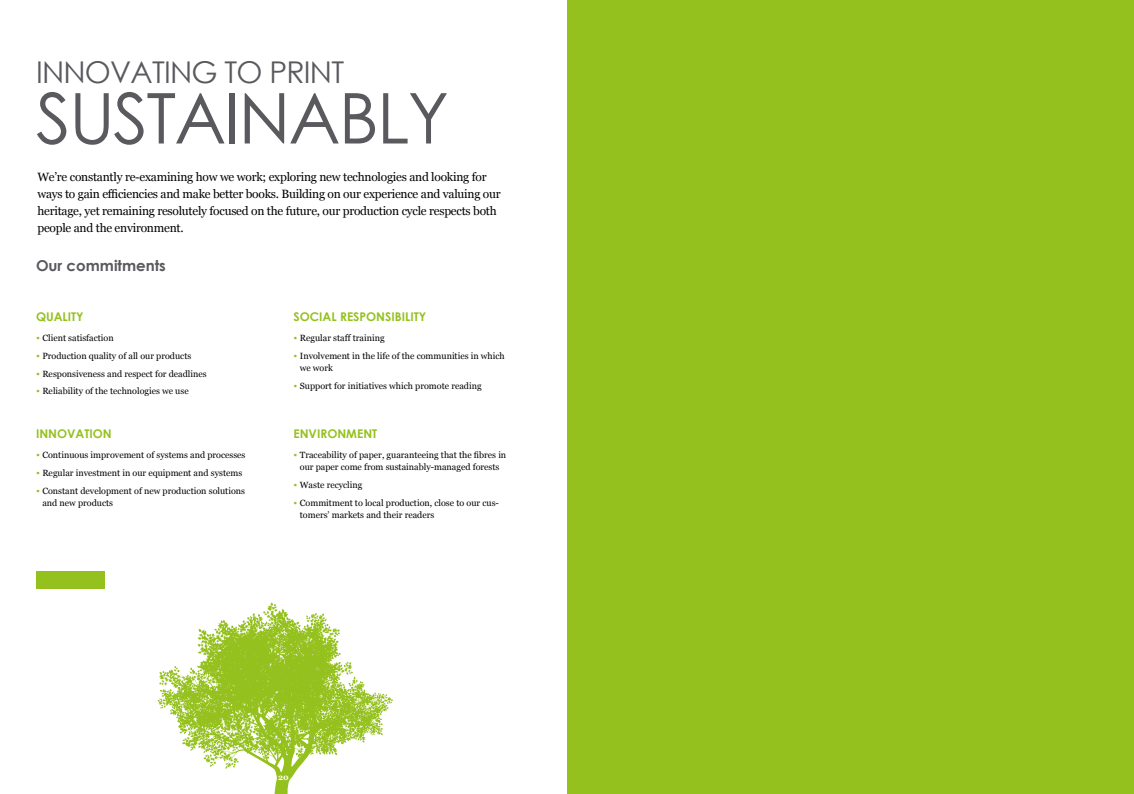
<style>
.page{position:relative;width:1134px;height:794px;background:#fff}
.page>*{position:absolute;margin:0;border:0;box-sizing:border-box;transform-origin:0 0}
.t1{font:70px "Century Gothic";letter-spacing:-.025em;color:#59595e}
.t2{font:30px "Century Gothic";letter-spacing:-.025em;color:#59595e}
.t3{font:700 15px "Century Gothic";color:#59595e}
.t4{font:12px/17px "Georgia";letter-spacing:-.02em;color:#000}
.t5{font:700 12px "Century Gothic";color:#95c11f}
.t6{font:9px/12px "Georgia";color:#000}
.t7{font:700 8px "Georgia";color:#fff}
.s1{font-size:10px;color:#95c11f}
</style>
<div class="page">
<div style="left:567px;top:0;width:567px;height:794px;background:#95c11f"></div>
<div style="left:36px;top:571px;width:68px;height:17px;background:#95c11f"></div>
<svg style="left:158px;top:602px;width:235px;height:192px"></svg>
<h2 class="t2" style="left:36px;top:52px;width:310px">INNOVATING TO PRINT</h2>
<h1 class="t1" style="left:36px;top:69px;width:415px">SUSTAINABLY</h1>
<p class="t4" style="left:37px;top:168px;width:465px">We’re constantly re-examining how we work; exploring new technologies and looking for ways to gain efficiencies and make better books. Building on our experience and valuing our heritage, yet remaining resolutely focused on the future, our production cycle respects both people and the environment.</p>
<h3 class="t3" style="left:36px;top:254px;width:131px">Our commitments</h3>
<h3 class="t5" style="left:36px;top:307px;width:49px">QUALITY</h3>
<p class="t6" style="left:36px;top:332px;width:79px"><span class="s1">•</span> Client satisfaction</p>
<p class="t6" style="left:36px;top:350px;width:157px"><span class="s1">•</span> Production quality of all our products</p>
<p class="t6" style="left:36px;top:367px;width:172px"><span class="s1">•</span> Responsiveness and respect for deadlines</p>
<p class="t6" style="left:36px;top:385px;width:154px"><span class="s1">•</span> Reliability of the technologies we use</p>
<h3 class="t5" style="left:36px;top:424px;width:77px">INNOVATION</h3>
<p class="t6" style="left:36px;top:449px;width:211px"><span class="s1">•</span> Continuous improvement of systems and processes</p>
<p class="t6" style="left:36px;top:466px;width:208px"><span class="s1">•</span> Regular investment in our equipment and systems</p>
<p class="t6" style="left:42px;top:484px;width:204px;text-indent:-6px"><span class="s1">•</span> Constant development of new production solutions and new products</p>
<h3 class="t5" style="left:293px;top:307px;width:134px">SOCIAL RESPONSIBILITY</h3>
<p class="t6" style="left:293px;top:332px;width:93px"><span class="s1">•</span> Regular staff training</p>
<p class="t6" style="left:300px;top:350px;width:206px;text-indent:-6px"><span class="s1">•</span> Involvement in the life of the communities in which we work</p>
<p class="t6" style="left:293px;top:379px;width:190px"><span class="s1">•</span> Support for initiatives which promote reading</p>
<h3 class="t5" style="left:293px;top:424px;width:85px">ENVIRONMENT</h3>
<p class="t6" style="left:293px;top:449px;width:214px;text-align:center"><span class="s1">•</span> Traceability of paper, guaranteeing that the fibres in our paper come from sustainably-managed forests</p>
<p class="t6" style="left:293px;top:478px;width:70px"><span class="s1">•</span> Waste recycling</p>
<p class="t6" style="left:300px;top:496px;width:201px;text-indent:-6px"><span class="s1">•</span> Commitment to local production, close to our cus&shy;tomers’ markets and their readers</p>
<p class="t7" style="left:278px;top:771px;width:12px">20</p>
</div>
